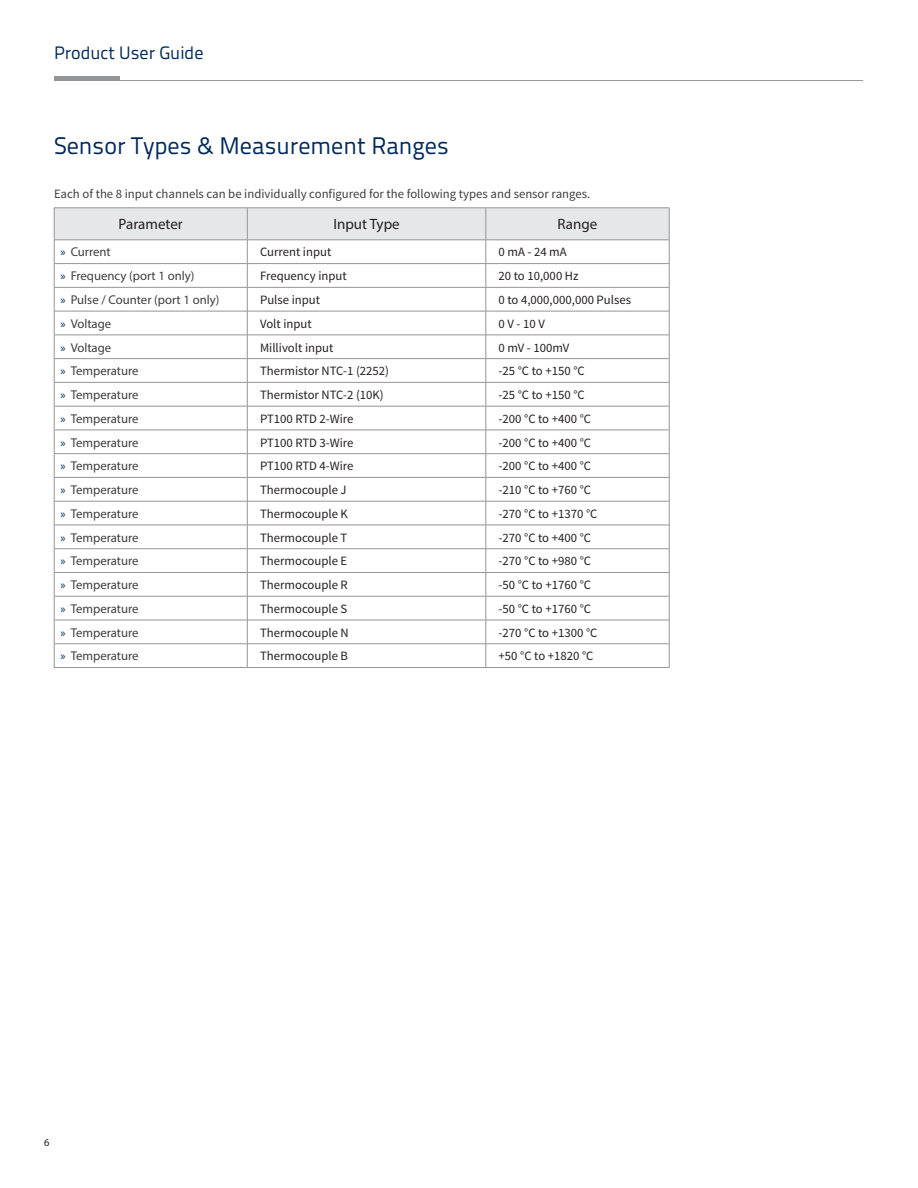
<style>
.page{position:relative;width:918px;height:1188px;background:#fff}
.page>*{position:absolute;margin:0;border:0;box-sizing:border-box;transform-origin:0 0}
.t1{font:24px "Titillium Text 22 L";color:#00295c}
.t2{font:18px "Titillium Text 22 L";color:#00295c}
.t3{font:15px "Myriad Pro";color:#231f20}
.t4{font:12.75px "Source Sans Pro";color:#231f20}
.t5{font:12.75px "Myriad Pro";color:#3e3e3f}
.Body_Text{font:12.75px "Source Sans Pro";color:#3e3e3f}
.t6{font:10.5px "Myriad Pro";color:#231f20}
.s1{font-family:"Source Sans Pro";color:#00295c}
</style>
<div class="page">
<hr style="left:54px;top:80px;width:809px;height:1px;background:#939598">
<div style="left:54px;top:76px;width:66px;height:5px;background:#939598"></div>
<svg style="left:54px;top:208px;width:616px;height:459px"></svg>
<hr style="left:54px;top:667px;width:193px;height:1px;background:#939598">
<hr style="left:247px;top:667px;width:239px;height:1px;background:#939598">
<hr style="left:486px;top:667px;width:183px;height:1px;background:#939598">
<h2 class="t2" style="left:54px;top:39px;width:151px">Product User Guide</h2>
<p class="t1" style="left:54px;top:128px;width:396px">Sensor Types &amp; Measurement Ranges</p>
<p class="Body_Text" style="left:54px;top:186px;width:538px">Each of the 8 input channels can be individually configured for the following types and sensor ranges.</p>
<p class="t3" style="left:119px;top:215px;width:66px">Parameter</p>
<p class="t3" style="left:333px;top:215px;width:68px">Input Type</p>
<p class="t3" style="left:558px;top:215px;width:41px">Range</p>
<p class="t5" style="left:60px;top:244px;width:52px"><span class="s1">»</span> Current</p>
<p class="t4" style="left:260px;top:244px;width:73px">Current input</p>
<p class="t4" style="left:499px;top:244px;width:70px">0 mA - 24 mA</p>
<p class="t5" style="left:60px;top:268px;width:136px"><span class="s1">»</span> Frequency (port 1 only)</p>
<p class="t4" style="left:260px;top:268px;width:88px">Frequency input</p>
<p class="t4" style="left:499px;top:268px;width:82px">20 to 10,000 Hz</p>
<p class="t5" style="left:60px;top:292px;width:161px"><span class="s1">»</span> Pulse / Counter (port 1 only)</p>
<p class="t4" style="left:260px;top:292px;width:62px">Pulse input</p>
<p class="t4" style="left:499px;top:292px;width:134px">0 to 4,000,000,000 Pulses</p>
<p class="t5" style="left:60px;top:316px;width:53px"><span class="s1">»</span> Voltage</p>
<p class="t4" style="left:260px;top:316px;width:53px">Volt input</p>
<p class="t4" style="left:499px;top:316px;width:48px">0 V - 10 V</p>
<p class="t5" style="left:60px;top:339px;width:53px"><span class="s1">»</span> Voltage</p>
<p class="t4" style="left:260px;top:339px;width:75px">Millivolt input</p>
<p class="t4" style="left:499px;top:339px;width:72px">0 mV - 100mV</p>
<p class="t5" style="left:60px;top:363px;width:80px"><span class="s1">»</span> Temperature</p>
<p class="t4" style="left:260px;top:363px;width:131px">Thermistor NTC-1 (2252)</p>
<p class="t4" style="left:499px;top:363px;width:88px">-25 °C to +150 °C</p>
<p class="t5" style="left:60px;top:387px;width:80px"><span class="s1">»</span> Temperature</p>
<p class="t4" style="left:260px;top:387px;width:125px">Thermistor NTC-2 (10K)</p>
<p class="t4" style="left:499px;top:387px;width:88px">-25 °C to +150 °C</p>
<p class="t5" style="left:60px;top:411px;width:80px"><span class="s1">»</span> Temperature</p>
<p class="t4" style="left:260px;top:411px;width:95px">PT100 RTD 2-Wire</p>
<p class="t4" style="left:499px;top:411px;width:94px">-200 °C to +400 °C</p>
<p class="t5" style="left:60px;top:434px;width:80px"><span class="s1">»</span> Temperature</p>
<p class="t4" style="left:260px;top:434px;width:95px">PT100 RTD 3-Wire</p>
<p class="t4" style="left:499px;top:434px;width:94px">-200 °C to +400 °C</p>
<p class="t5" style="left:60px;top:458px;width:80px"><span class="s1">»</span> Temperature</p>
<p class="t4" style="left:260px;top:458px;width:95px">PT100 RTD 4-Wire</p>
<p class="t4" style="left:499px;top:458px;width:94px">-200 °C to +400 °C</p>
<p class="t5" style="left:60px;top:482px;width:80px"><span class="s1">»</span> Temperature</p>
<p class="t4" style="left:260px;top:482px;width:88px">Thermocouple J</p>
<p class="t4" style="left:499px;top:482px;width:94px">-210 °C to +760 °C</p>
<p class="t5" style="left:60px;top:506px;width:80px"><span class="s1">»</span> Temperature</p>
<p class="t4" style="left:260px;top:506px;width:89px">Thermocouple K</p>
<p class="t4" style="left:499px;top:506px;width:100px">-270 °C to +1370 °C</p>
<p class="t5" style="left:60px;top:529px;width:80px"><span class="s1">»</span> Temperature</p>
<p class="t4" style="left:260px;top:529px;width:89px">Thermocouple T</p>
<p class="t4" style="left:499px;top:529px;width:94px">-270 °C to +400 °C</p>
<p class="t5" style="left:60px;top:553px;width:80px"><span class="s1">»</span> Temperature</p>
<p class="t4" style="left:260px;top:553px;width:89px">Thermocouple E</p>
<p class="t4" style="left:499px;top:553px;width:94px">-270 °C to +980 °C</p>
<p class="t5" style="left:60px;top:577px;width:80px"><span class="s1">»</span> Temperature</p>
<p class="t4" style="left:260px;top:577px;width:89px">Thermocouple R</p>
<p class="t4" style="left:499px;top:577px;width:94px">-50 °C to +1760 °C</p>
<p class="t5" style="left:60px;top:601px;width:80px"><span class="s1">»</span> Temperature</p>
<p class="t4" style="left:260px;top:601px;width:89px">Thermocouple S</p>
<p class="t4" style="left:499px;top:601px;width:94px">-50 °C to +1760 °C</p>
<p class="t5" style="left:60px;top:625px;width:80px"><span class="s1">»</span> Temperature</p>
<p class="t4" style="left:260px;top:625px;width:90px">Thermocouple N</p>
<p class="t4" style="left:499px;top:625px;width:100px">-270 °C to +1300 °C</p>
<p class="t5" style="left:60px;top:648px;width:80px"><span class="s1">»</span> Temperature</p>
<p class="t4" style="left:260px;top:648px;width:89px">Thermocouple B</p>
<p class="t4" style="left:499px;top:648px;width:96px">+50 °C to +1820 °C</p>
<p class="t6" style="left:44px;top:1136px;width:7px">6</p>
</div>
